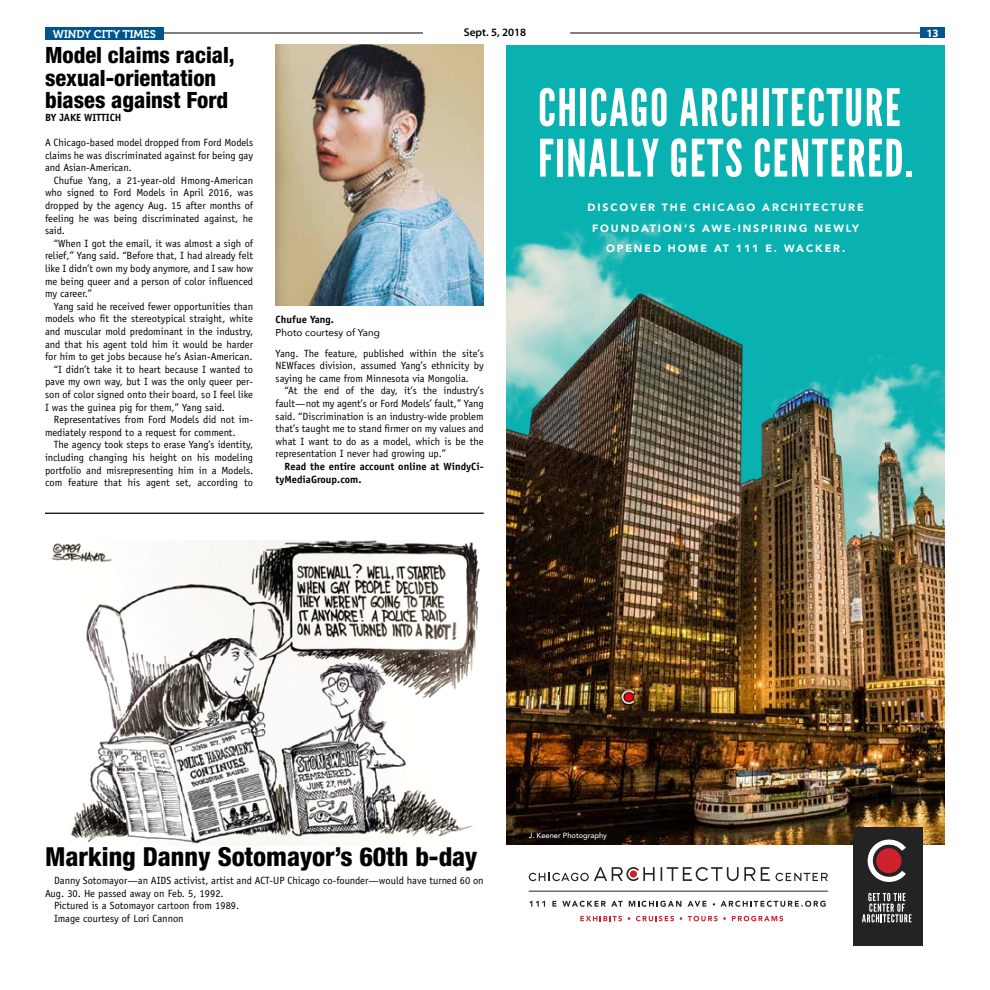
<style>
.page{position:relative;width:990px;height:990px;background:#fff}
.page>*{position:absolute;margin:0;border:0;box-sizing:border-box;transform-origin:0 0}
.t1{font:51.5px/50.5px "League Gothic";letter-spacing:.03em;color:#fff}
.t2{font:800 condensed 26.25px "Helvetica Neue";color:#000}
.t3{font:800 condensed 22.5px/22.5px "Helvetica Neue";color:#000}
.t4{font:11.25px "Museo 700";color:#fff}
.t5{font:600 11.25px "Myriad Pro";color:#000}
.t6{font:700 11.25px "Myriad Pro";color:#fff}
.t7{font:900 10.62px/20.1px "Avenir";letter-spacing:.18em;color:#fff;text-align:center}
.t8{font:10.5px/12.6px "Officina Sans";color:#000;text-align:justify}
.t9{font:700 10.5px/12.6px "Officina Sans";color:#000}
.t10{font:10px "Avenir";color:#000}
.t11{font:500 7.5px "Avenir";color:#fff}
</style>
<div class="page">
<hr style="left:164px;top:33px;width:259px;height:1px;background:#000">
<hr style="left:570px;top:33px;width:374px;height:1px;background:#000">
<div style="left:920px;top:28px;width:25px;height:10px;background:#00558f"></div>
<div style="left:45px;top:28px;width:119px;height:12px;background:#00558f"></div>
<img style="left:276px;top:45px;width:208px;height:261px">
<div style="left:506px;top:45px;width:439px;height:245px;background:#0ab1b1"></div>
<img style="left:506px;top:290px;width:439px;height:555px">
<div style="left:853px;top:827px;width:69px;height:118px;background:#232323"></div>
<svg style="left:867px;top:839px;width:39px;height:43px"></svg>
<svg style="left:862px;top:893px;width:50px;height:29px"></svg>
<svg style="left:529px;top:867px;width:241px;height:14px"></svg>
<svg style="left:776px;top:873px;width:52px;height:8px"></svg>
<hr style="left:529px;top:891px;width:299px;height:1px;background:#232323">
<svg style="left:529px;top:901px;width:16px;height:6px"></svg>
<svg style="left:552px;top:901px;width:71px;height:6px"></svg>
<svg style="left:629px;top:901px;width:78px;height:6px"></svg>
<svg style="left:721px;top:901px;width:105px;height:6px"></svg>
<svg style="left:580px;top:916px;width:42px;height:5px"></svg>
<svg style="left:636px;top:916px;width:38px;height:5px"></svg>
<svg style="left:688px;top:916px;width:38px;height:5px"></svg>
<svg style="left:732px;top:916px;width:51px;height:5px"></svg>
<img style="left:52px;top:540px;width:428px;height:305px">
<hr style="left:45px;top:513px;width:439px;height:1px;background:#000">
<p class="t4" style="left:53px;top:28px;width:105px">WINDY CITY TIMES</p>
<p class="t5" style="left:464px;top:25px;width:64px">Sept. 5, 2018</p>
<p class="t6" style="left:926px;top:26px;width:14px">13</p>
<h3 class="t3" style="left:45px;top:44px;width:191px">Model claims racial, sexual-orientation biases against Ford</h3>
<p class="t9" style="left:45px;top:111px;width:78px">BY JAKE WITTICH</p>
<p class="t8" style="left:45px;top:136px;width:210px">A Chicago-based model dropped from Ford Models claims he was discriminated against for being gay and Asian-American.</p>
<p class="t8" style="left:45px;top:174px;width:210px;text-indent:9px">Chufue Yang, a 21-year-old Hmong-American who signed to Ford Models in April 2016, was dropped by the agency Aug. 15 after months of feeling he was being discriminated against, he said.</p>
<p class="t8" style="left:45px;top:237px;width:210px;text-indent:9px">“When I got the email, it was almost a sigh of relief,” Yang said. “Before that, I had already felt like I didn’t own my body anymore, and I saw how me being queer and a person of color influenced my career.”</p>
<p class="t8" style="left:54px;top:300px;width:201px">Yang said he received fewer opportunities than</p>
<p class="t8" style="left:45px;top:313px;width:210px">models who fit the stereotypical straight, white</p>
<p class="t8" style="left:45px;top:325px;width:210px">and muscular mold predominant in the industry,</p>
<p class="t8" style="left:45px;top:338px;width:210px">and that his agent told him it would be harder</p>
<p class="t8" style="left:45px;top:350px;width:209px">for him to get jobs because he’s Asian-American.</p>
<p class="t8" style="left:54px;top:363px;width:201px">“I didn’t take it to heart because I wanted to</p>
<p class="t8" style="left:45px;top:376px;width:210px">pave my own way, but I was the only queer per-</p>
<p class="t8" style="left:45px;top:388px;width:210px">son of color signed onto their board, so I feel like</p>
<p class="t8" style="left:45px;top:401px;width:181px">I was the guinea pig for them,” Yang said.</p>
<p class="t8" style="left:54px;top:413px;width:201px">Representatives from Ford Models did not im-</p>
<p class="t8" style="left:45px;top:426px;width:192px">mediately respond to a request for comment.</p>
<p class="t8" style="left:54px;top:439px;width:201px">The agency took steps to erase Yang’s identity,</p>
<p class="t8" style="left:45px;top:451px;width:210px">including changing his height on his modeling</p>
<p class="t8" style="left:45px;top:464px;width:210px">portfolio and misrepresenting him in a Models.</p>
<p class="t8" style="left:45px;top:476px;width:210px">com feature that his agent set, according to</p>
<p class="t9" style="left:276px;top:313px;width:60px">Chufue Yang.</p>
<p class="t10" style="left:276px;top:325px;width:106px">Photo courtesy of Yang</p>
<p class="t8" style="left:276px;top:347px;width:210px">Yang. The feature, published within the site’s NEWfaces division, assumed Yang’s ethnicity by saying he came from Minnesota via Mongolia.</p>
<p class="t8" style="left:276px;top:385px;width:210px;text-indent:9px">“At the end of the day, it’s the industry’s fault—not my agent’s or Ford Models’ fault,” Yang said. “Discrimination is an industry-wide problem that’s taught me to stand firmer on my values and what I want to do as a model, which is be the representation I never had growing up.”</p>
<p class="t9" style="left:276px;top:460px;width:210px;text-indent:9px">Read the entire account online at WindyCi&shy;tyMediaGroup.com.</p>
<h1 class="t1" style="left:538px;top:83px;width:377px">CHICAGO ARCHITECTURE<br>FINALLY GETS CENTERED.</h1>
<p class="t7" style="left:588px;top:197px;width:278px">DISCOVER THE CHICAGO ARCHITECTURE<br>FOUNDATION’S AWE-INSPIRING NEWLY<br>OPENED HOME AT 111 E. WACKER.</p>
<h2 class="t2" style="left:45px;top:841px;width:434px">Marking Danny Sotomayor’s 60th b-day</h2>
<p class="t8" style="left:54px;top:874px;width:431px">Danny Sotomayor—an AIDS activist, artist and ACT-UP Chicago co-founder—would have turned 60 on</p>
<p class="t8" style="left:45px;top:887px;width:180px">Aug. 30. He passed away on Feb. 5, 1992.</p>
<p class="t8" style="left:54px;top:899px;width:187px">Pictured is a Sotomayor cartoon from 1989.</p>
<p class="t8" style="left:54px;top:912px;width:131px">Image courtesy of Lori Cannon</p>
<p class="t11" style="left:529px;top:829px;width:80px">J. Keener Photography</p>
</div>
